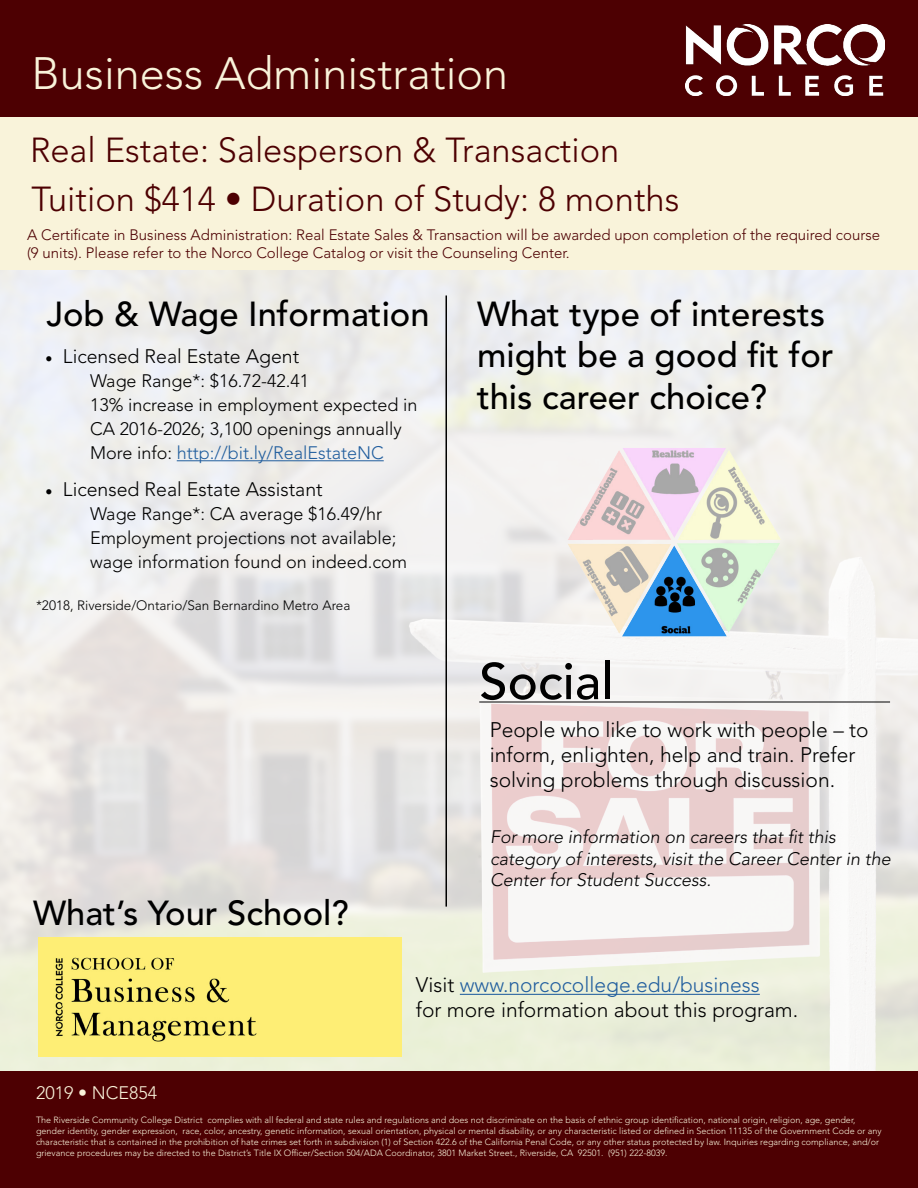
<style>
.page{position:relative;width:918px;height:1188px;background:#fff}
.page>*{position:absolute;margin:0;border:0;box-sizing:border-box;transform-origin:0 0}
.t1{font:500 51px "Avenir LT Std";color:#000}
.t2{font:300 45px "Avenir LT Std";color:#f9f3da}
.t3{font:500 34.5px/41.4px "Avenir LT Std";color:#000}
.t4{font:300 34.5px "Avenir LT Std";color:#4d0002}
.t5{font:300 21px/25.2px "Avenir LT Std";color:#000}
.t6{font:300 19.5px "Avenir LT Std";color:#000}
.t7{font:300 18px/24px "Avenir LT Std";color:#000}
.t8{font:italic 300 18px/21.6px "Avenir LT Std";color:#000}
.t9{font:300 18px "Avenir LT Std";color:#f9f3da}
.t10{font:300 15px/18px "Avenir LT Std";color:#4d0002}
.t11{font:300 13.5px "Avenir LT Std";color:#000}
.t12{font:300 9px/10.8px "Avenir LT Std";color:#f9f3da}
.s1{font-family:"Minion Pro";font-weight:400}
.s2{color:#215e9e}
</style>
<div class="page">
<div style="left:0;top:0;width:918px;height:117px;background:#4d0002"></div>
<div style="left:0;top:1071px;width:918px;height:117px;background:#4d0002"></div>
<img style="left:686px;top:24px;width:198px;height:72px">
<img style="left:0;top:270px;width:918px;height:801px">
<div style="left:0;top:117px;width:918px;height:153px;background:#f9f3da"></div>
<hr style="left:177px;top:460px;width:207px;height:1px;background:#215e9e">
<img style="left:526px;top:418px;width:297px;height:240px">
<img style="left:38px;top:937px;width:363px;height:120px">
<hr style="left:460px;top:994px;width:300px;height:1px;background:#215e9e">
<hr style="left:479px;top:702px;width:411px;height:1px;background:#000">
<hr style="left:446px;top:296px;width:1px;height:611px;background:#000">
<h2 class="t2" style="left:32px;top:47px;width:478px">Business Administration</h2>
<h3 class="t4" style="left:30px;top:130px;width:591px">Real Estate: Salesperson &amp; Transaction</h3>
<h3 class="t4" style="left:32px;top:179px;width:649px">Tuition $414 • Duration of Study: 8 months</h3>
<h3 class="t10" style="left:27px;top:226px;width:855px">A Certificate in Business Administration: Real Estate Sales &amp; Transaction will be awarded upon completion of the required course (9 units). Please refer to the Norco College Catalog or visit the Counseling Center.</h3>
<h3 class="t3" style="left:46px;top:294px;width:385px">Job &amp; Wage Information</h3>
<h3 class="t6" style="left:45px;top:345px;width:256px"><span class="s1">•</span> Licensed Real Estate Agent</h3>
<h3 class="t7" style="left:90px;top:369px;width:329px">Wage Range*: $16.72-42.41<br>13% increase in employment expected in CA 2016-2026; 3,100 openings annually More info: <span class="s2">http://bit.ly/RealEstateNC</span></h3>
<h3 class="t6" style="left:45px;top:478px;width:279px"><span class="s1">•</span> Licensed Real Estate Assistant</h3>
<h3 class="t7" style="left:90px;top:502px;width:319px">Wage Range*: CA average $16.49/hr<br>Employment projections not available; wage information found on indeed.com</h3>
<h3 class="t11" style="left:36px;top:597px;width:316px">*2018, Riverside/Ontario/San Bernardino Metro Area</h3>
<h3 class="t3" style="left:33px;top:893px;width:317px">What’s Your School?</h3>
<h3 class="t3" style="left:477px;top:294px;width:358px">What type of interests might be a good fit for this career choice?</h3>
<h1 class="t1" style="left:479px;top:652px;width:136px">Social</h1>
<h3 class="t5" style="left:490px;top:717px;width:381px">People who like to work with people – to inform, enlighten, help and train. Prefer solving problems through discussion.</h3>
<h3 class="t8" style="left:490px;top:826px;width:402px">For more information on careers that fit this category of interests, visit the Career Center in the<br>Center for Student Success.</h3>
<h3 class="t9" style="left:36px;top:1082px;width:123px">2019 • NCE854</h3>
<h3 class="t5" style="left:416px;top:972px;width:384px">Visit <span class="s2">www.norcocollege.edu/business<br></span>for more information about this program.</h3>
<p class="t12" style="left:36px;top:1115px;width:847px">The Riverside Community College District complies with all federal and state rules and regulations and does not discriminate on the basis of ethnic group identification, national origin, religion, age, gender, gender identity, gender expression, race, color, ancestry, genetic information, sexual orientation, physical or mental disability, or any characteristic listed or defined in Section 11135 of the Government Code or any characteristic that is contained in the prohibition of hate crimes set forth in subdivision (1) of Section 422.6 of the California Penal Code, or any other status protected by law. Inquiries regarding compliance, and/or grievance procedures may be directed to the District’s Title IX Officer/Section 504/ADA Coordinator, 3801 Market Street., Riverside, CA 92501. (951) 222-8039.</p>
</div>
